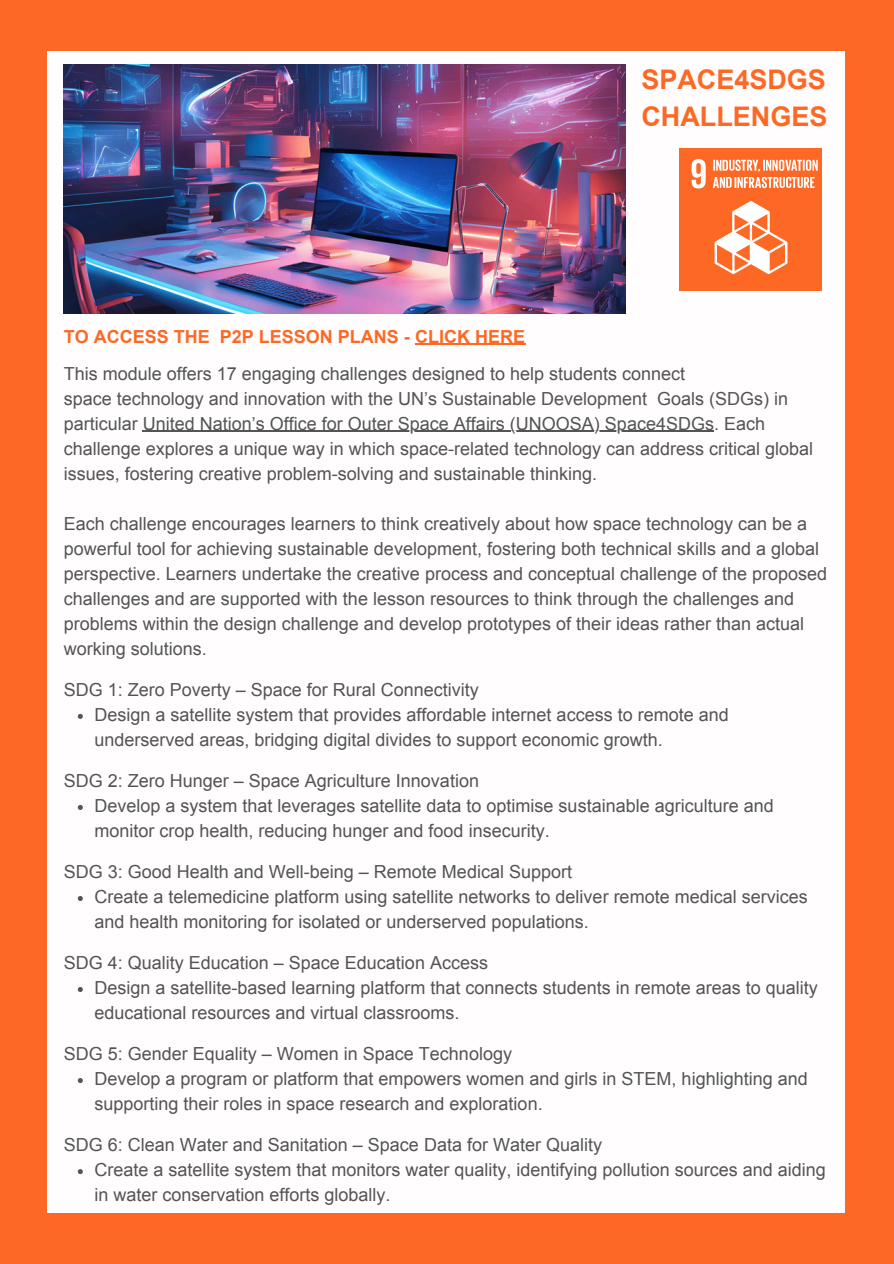
<style>
.page{position:relative;width:894px;height:1264px;background:#fff}
.page>*{position:absolute;margin:0;border:0;box-sizing:border-box;transform-origin:0 0}
.t1{font:700 27px/37.2px "Arial";color:#fd6925}
.t2{font:18px/25px "Arial";color:#545454}
.t3{font:700 18px "Arial";color:#fd6925}
</style>
<div class="page">
<div style="left:0;top:0;width:893px;height:1263px;background:#fd6925"></div>
<div style="left:48px;top:51px;width:796px;height:1161px;background:#fffdfd"></div>
<div style="left:679px;top:148px;width:143px;height:142px;background:#fd6925"></div>
<svg style="left:691px;top:159px;width:126px;height:115px"></svg>
<hr style="left:143px;top:431px;width:570px;height:1px;background:#545454">
<svg style="left:78px;top:714px;width:5px;height:5px"></svg>
<svg style="left:78px;top:805px;width:5px;height:5px"></svg>
<svg style="left:78px;top:896px;width:5px;height:5px"></svg>
<svg style="left:78px;top:987px;width:5px;height:5px"></svg>
<svg style="left:78px;top:1078px;width:5px;height:5px"></svg>
<svg style="left:78px;top:1169px;width:5px;height:5px"></svg>
<img style="left:64px;top:65px;width:561px;height:248px">
<hr style="left:415px;top:344px;width:110px;height:1px;background:#fd6925">
<p class="t3" style="left:64px;top:326px;width:462px">TO ACCESS THE P2P LESSON PLANS - CLICK HERE</p>
<p class="t1" style="left:641px;top:61px;width:187px">SPACE4SDGS<br>CHALLENGES</p>
<p class="t2" style="left:64px;top:361px;width:622px">This module offers 17 engaging challenges designed to help students connect</p>
<p class="t2" style="left:64px;top:386px;width:725px">space technology and innovation with the UN’s Sustainable Development Goals (SDGs) in particular United Nation’s Office for Outer Space Affairs (UNOOSA) Space4SDGs. Each</p>
<p class="t2" style="left:64px;top:436px;width:750px">challenge explores a unique way in which space-related technology can address critical global issues, fostering creative problem-solving and sustainable thinking.</p>
<p class="t2" style="left:64px;top:511px;width:764px">Each challenge encourages learners to think creatively about how space technology can be a powerful tool for achieving sustainable development, fostering both technical skills and a global perspective. Learners undertake the creative process and conceptual challenge of the proposed challenges and are supported with the lesson resources to think through the challenges and</p>
<h2 class="t2" style="left:64px;top:611px;width:741px">problems within the design challenge and develop prototypes of their ideas rather than actual working solutions.</h2>
<h2 class="t2" style="left:94px;top:677px;width:635px;text-indent:-31px">SDG 1: Zero Poverty – Space for Rural Connectivity<br>Design a satellite system that provides affordable internet access to remote and underserved areas, bridging digital divides to support economic growth.</h2>
<h2 class="t2" style="left:64px;top:768px;width:416px">SDG 2: Zero Hunger – Space Agriculture Innovation</h2>
<h1 class="t2" style="left:94px;top:793px;width:680px">Develop a system that leverages satellite data to optimise sustainable agriculture and monitor crop health, reducing hunger and food insecurity.</h1>
<p class="t2" style="left:64px;top:859px;width:509px">SDG 3: Good Health and Well-being – Remote Medical Support</p>
<p class="t2" style="left:94px;top:884px;width:714px">Create a telemedicine platform using satellite networks to deliver remote medical services and health monitoring for isolated or underserved populations.</p>
<p class="t2" style="left:64px;top:950px;width:425px">SDG 4: Quality Education – Space Education Access</p>
<p class="t2" style="left:94px;top:975px;width:724px">Design a satellite-based learning platform that connects students in remote areas to quality educational resources and virtual classrooms.</p>
<p class="t2" style="left:64px;top:1041px;width:449px">SDG 5: Gender Equality – Women in Space Technology</p>
<p class="t2" style="left:94px;top:1066px;width:714px">Develop a program or platform that empowers women and girls in STEM, highlighting and supporting their roles in space research and exploration.</p>
<p class="t2" style="left:64px;top:1132px;width:539px">SDG 6: Clean Water and Sanitation – Space Data for Water Quality</p>
<p class="t2" style="left:94px;top:1157px;width:732px">Create a satellite system that monitors water quality, identifying pollution sources and aiding in water conservation efforts globally.</p>
</div>
